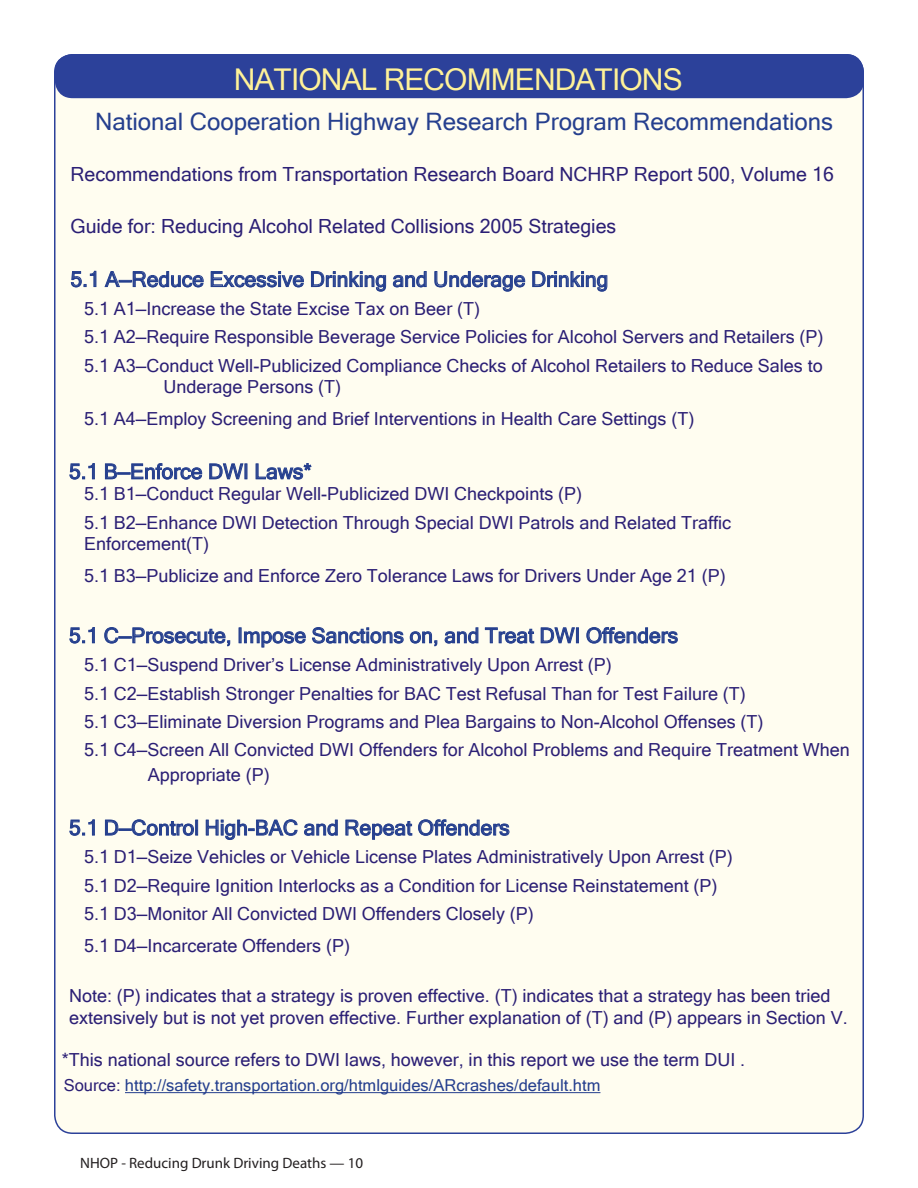
<style>
.page{position:relative;width:918px;height:1188px;background:#fff}
.page>*{position:absolute;margin:0;border:0;box-sizing:border-box;transform-origin:0 0}
.t1{font:30px "Microsoft Sans Serif";letter-spacing:-.03em;color:#fff298}
.t2{font:24px "Microsoft Sans Serif";color:#253f8e}
.t3{font:21px "Microsoft Sans Serif";color:#253f8e}
.t4{font:19.5px "Microsoft Sans Serif";color:#2b1f75}
.t5{font:18px/21.6px "Microsoft Sans Serif";color:#2b1f75}
.t6{font:16.5px "Microsoft Sans Serif";color:#253f8e}
.t7{font:15px "Myriad Pro";color:#231f20}
.s1{color:#2b1f75}
</style>
<div class="page">
<div style="left:55px;top:55px;width:808px;height:1078px;background:#fffdf0;border-radius:18px"></div>
<hr style="left:125px;top:1092px;width:475px;height:1px;background:#253f8e">
<svg style="left:71px;top:271px;width:25px;height:16px"></svg>
<svg style="left:105px;top:271px;width:99px;height:16px"></svg>
<svg style="left:211px;top:271px;width:93px;height:16px"></svg>
<svg style="left:311px;top:271px;width:75px;height:20px"></svg>
<svg style="left:393px;top:271px;width:34px;height:16px"></svg>
<svg style="left:434px;top:271px;width:91px;height:20px"></svg>
<svg style="left:532px;top:271px;width:75px;height:20px"></svg>
<svg style="left:70px;top:463px;width:25px;height:16px"></svg>
<svg style="left:105px;top:463px;width:97px;height:16px"></svg>
<svg style="left:209px;top:463px;width:38px;height:16px"></svg>
<svg style="left:256px;top:463px;width:55px;height:16px"></svg>
<svg style="left:70px;top:627px;width:25px;height:16px"></svg>
<svg style="left:104px;top:627px;width:126px;height:19px"></svg>
<svg style="left:239px;top:628px;width:67px;height:19px"></svg>
<svg style="left:312px;top:627px;width:91px;height:16px"></svg>
<svg style="left:410px;top:631px;width:27px;height:15px"></svg>
<svg style="left:445px;top:627px;width:33px;height:16px"></svg>
<svg style="left:485px;top:627px;width:49px;height:16px"></svg>
<svg style="left:541px;top:627px;width:34px;height:16px"></svg>
<div style="left:576px;top:628px;width:3px;height:15px;border:1px solid #253f8e"></div>
<svg style="left:587px;top:627px;width:91px;height:16px"></svg>
<svg style="left:70px;top:820px;width:25px;height:16px"></svg>
<svg style="left:105px;top:820px;width:93px;height:16px"></svg>
<svg style="left:206px;top:820px;width:91px;height:20px"></svg>
<svg style="left:304px;top:820px;width:34px;height:16px"></svg>
<svg style="left:346px;top:820px;width:66px;height:20px"></svg>
<svg style="left:418px;top:820px;width:91px;height:16px"></svg>
<div style="left:55px;top:54px;width:809px;height:44px;background:#2c419a;border-radius:18px"></div>
<p class="t1" style="left:234px;top:60px;width:450px">NATIONAL RECOMMENDATIONS</p>
<p class="t2" style="left:95px;top:106px;width:740px">National Cooperation Highway Research Program Recommendations</p>
<p class="t4" style="left:70px;top:161px;width:765px">Recommendations from Transportation Research Board NCHRP Report 500, Volume 16</p>
<p class="t4" style="left:70px;top:213px;width:547px">Guide for: Reducing Alcohol Related Collisions 2005 Strategies</p>
<p class="t3" style="left:70px;top:266px;width:539px">5.1 A—Reduce Excessive Drinking and Underage Drinking</p>
<p class="t5" style="left:84px;top:297px;width:398px">5.1 A1—Increase the State Excise Tax on Beer (T)</p>
<p class="t5" style="left:84px;top:325px;width:741px">5.1 A2—Require Responsible Beverage Service Policies for Alcohol Servers and Retailers (P)</p>
<p class="t5" style="left:164px;top:354px;width:661px;text-indent:-80px">5.1 A3—Conduct Well-Publicized Compliance Checks of Alcohol Retailers to Reduce Sales to<br>Underage Persons (T)</p>
<p class="t5" style="left:84px;top:407px;width:612px">5.1 A4—Employ Screening and Brief Interventions in Health Care Settings (T)</p>
<p class="t3" style="left:69px;top:458px;width:244px">5.1 B—Enforce DWI Laws*</p>
<p class="t5" style="left:84px;top:483px;width:500px">5.1 B1—Conduct Regular Well-Publicized DWI Checkpoints (P)</p>
<p class="t5" style="left:84px;top:511px;width:649px">5.1 B2—Enhance DWI Detection Through Special DWI Patrols and Related Traffic<br>Enforcement(T)</p>
<p class="t5" style="left:84px;top:564px;width:643px">5.1 B3—Publicize and Enforce Zero Tolerance Laws for Drivers Under Age 21 (P)</p>
<p class="t3" style="left:69px;top:622px;width:611px">5.1 C—Prosecute, Impose Sanctions on, and Treat DWI Offenders</p>
<p class="t5" style="left:84px;top:653px;width:529px">5.1 C1—Suspend Driver’s License Administratively Upon Arrest (P)</p>
<p class="t5" style="left:84px;top:682px;width:663px">5.1 C2—Establish Stronger Penalties for BAC Test Refusal Than for Test Failure (T)</p>
<p class="t5" style="left:84px;top:710px;width:681px">5.1 C3—Eliminate Diversion Programs and Plea Bargains to Non-Alcohol Offenses (T)</p>
<p class="t5" style="left:148px;top:737px;width:704px;line-height:25.2px;text-indent:-64px">5.1 C4—Screen All Convicted DWI Offenders for Alcohol Problems and Require Treatment When<br>Appropriate (P)</p>
<p class="t3" style="left:69px;top:814px;width:442px">5.1 D—Control High-BAC and Repeat Offenders</p>
<p class="t5" style="left:84px;top:846px;width:650px">5.1 D1—Seize Vehicles or Vehicle License Plates Administratively Upon Arrest (P)</p>
<p class="t5" style="left:84px;top:874px;width:635px">5.1 D2—Require Ignition Interlocks as a Condition for License Reinstatement (P)</p>
<p class="t5" style="left:84px;top:902px;width:451px">5.1 D3—Monitor All Convicted DWI Offenders Closely (P)</p>
<p class="t5" style="left:84px;top:934px;width:268px">5.1 D4—Incarcerate Offenders (P)</p>
<p class="t5" style="left:69px;top:984px;width:780px">Note: (P) indicates that a strategy is proven effective. (T) indicates that a strategy has been tried extensively but is not yet proven effective. Further explanation of (T) and (P) appears in Section V.</p>
<p class="t5" style="left:62px;top:1048px;width:685px">*This national source refers to DWI laws, however, in this report we use the term DUI .</p>
<p class="t6" style="left:64px;top:1074px;width:538px"><span class="s1">Source:</span> http://safety.transportation.org/htmlguides/ARcrashes/default.htm</p>
<p class="t7" style="left:80px;top:1153px;width:284px">NHOP - Reducing Drunk Driving Deaths — 10</p>
</div>
